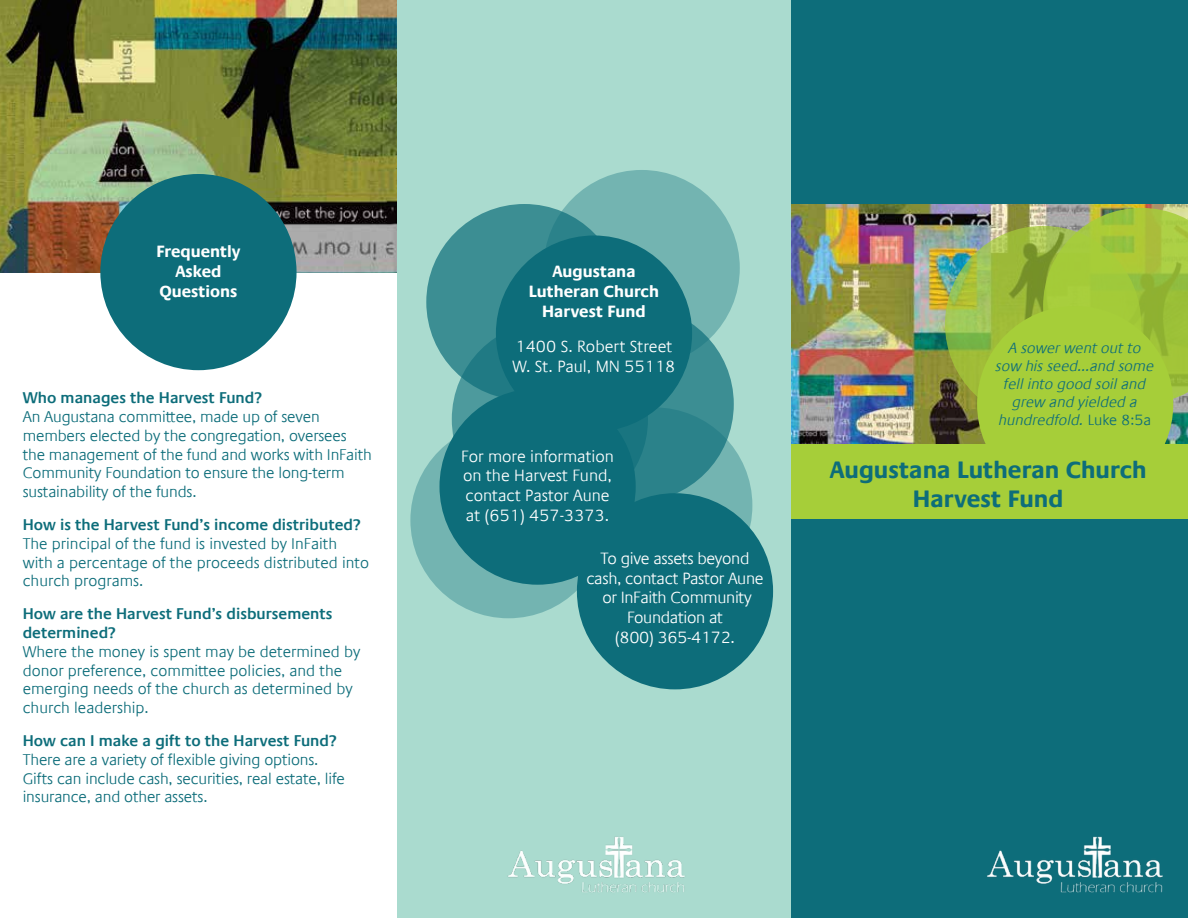
<style>
.page{position:relative;width:1188px;height:918px;background:#fff}
.page>*{position:absolute;margin:0;border:0;box-sizing:border-box;transform-origin:0 0}
.t1{font:700 24px/28.8px "Praxis Com";color:#0d6d7a;text-align:center}
.t2{font:300 16.5px/19.8px "Praxis Com";color:#fff}
.t3{font:300 16.5px/19.8px "Praxis Com";letter-spacing:-.02em;color:#fff;text-align:center}
.t4{font:700 16.5px/19.8px "Praxis Com";color:#fff;text-align:center}
.t5{font:300 15.75px/18.9px "Praxis Com";letter-spacing:-.01em;color:#0d6d7a}
.t6{font:600 15.75px/18.9px "Praxis Com";color:#0d6d7a}
.t7{font:italic 300 15px/18px "Praxis Com";color:#0d6d7a;text-align:center}
.s1{font-style:normal}
</style>
<div class="page">
<div style="left:397px;top:0;width:394px;height:918px;background:#aadbcf"></div>
<div style="left:544px;top:170px;width:196px;height:196px;background:#73b4b1;border-radius:50%"></div>
<div style="left:410px;top:422px;width:197px;height:196px;background:#73b4b1;border-radius:50%"></div>
<div style="left:556px;top:407px;width:196px;height:197px;background:#73b4b1;border-radius:50%"></div>
<div style="left:452px;top:321px;width:196px;height:196px;background:#4d9a9d;border-radius:50%"></div>
<svg style="left:538px;top:306px;width:196px;height:196px;background:#30858c"></svg>
<svg style="left:426px;top:204px;width:197px;height:196px;background:#388b91"></svg>
<img style="left:791px;top:203px;width:397px;height:242px">
<div style="left:791px;top:0;width:397px;height:203px;background:#0d6d7a"></div>
<div style="left:791px;top:445px;width:397px;height:74px;background:#a6ce39"></div>
<div style="left:791px;top:519px;width:397px;height:399px;background:#0d6d7a"></div>
<div style="left:977px;top:306px;width:196px;height:196px;background:#a6ce39;border-radius:50%"></div>
<svg style="left:945px;top:226px;width:196px;height:196px"></svg>
<svg style="left:1043px;top:208px;width:145px;height:196px"></svg>
<div style="left:496px;top:235px;width:196px;height:197px;background:#0d6d7a;border-radius:50%"></div>
<div style="left:439px;top:388px;width:197px;height:197px;background:#0d6d7a;border-radius:50%"></div>
<img style="left:0;top:0;width:397px;height:272px">
<div style="left:100px;top:174px;width:197px;height:196px;background:#0d6d7a;border-radius:50%"></div>
<div style="left:577px;top:493px;width:196px;height:196px;background:#0d6d7a;border-radius:50%"></div>
<img style="left:508px;top:837px;width:177px;height:56px">
<img style="left:987px;top:836px;width:176px;height:57px">
<p class="t4" style="left:156px;top:242px;width:86px">Frequently<br>Asked<br>Questions</p>
<p class="t6" style="left:23px;top:388px;width:241px">Who manages the Harvest Fund?</p>
<p class="t5" style="left:23px;top:407px;width:351px">An Augustana committee, made up of seven members elected by the congregation, oversees the management of the fund and works with InFaith Community Foundation to ensure the long-term sustainability of the funds.</p>
<p class="t6" style="left:23px;top:515px;width:340px">How is the Harvest Fund’s income distributed?</p>
<p class="t5" style="left:23px;top:534px;width:348px">The principal of the fund is invested by InFaith with a percentage of the proceeds distributed into church programs.</p>
<p class="t6" style="left:23px;top:604px;width:311px">How are the Harvest Fund’s disbursements determined?</p>
<p class="t5" style="left:23px;top:642px;width:339px">Where the money is spent may be determined by donor preference, committee policies, and the emerging needs of the church as determined by church leadership.</p>
<p class="t6" style="left:23px;top:731px;width:316px">How can I make a gift to the Harvest Fund?</p>
<p class="t5" style="left:23px;top:750px;width:324px">There are a variety of flexible giving options.<br>Gifts can include cash, securities, real estate, life insurance, and other assets.</p>
<p class="t4" style="left:529px;top:261px;width:132px">Augustana<br>Lutheran Church<br>Harvest Fund</p>
<p class="t2" style="left:513px;top:337px;width:164px">1400 S. Robert Street<br>W. St. Paul, MN 55118</p>
<p class="t2" style="left:461px;top:446px;width:154px">For more information on the Harvest Fund, contact Pastor Aune at (651) 457-3373.</p>
<p class="t3" style="left:586px;top:549px;width:179px">To give assets beyond cash, contact Pastor Aune or InFaith Community<br>Foundation at<br>(800) 365-4172.</p>
<p class="t7" style="left:996px;top:339px;width:160px">A sower went out to sow his seed...and some fell into good soil and grew and yielded a hundredfold. <span class="s1">Luke 8:5a</span></p>
<h1 class="t1" style="left:830px;top:455px;width:318px">Augustana Lutheran Church<br>Harvest Fund</h1>
</div>
